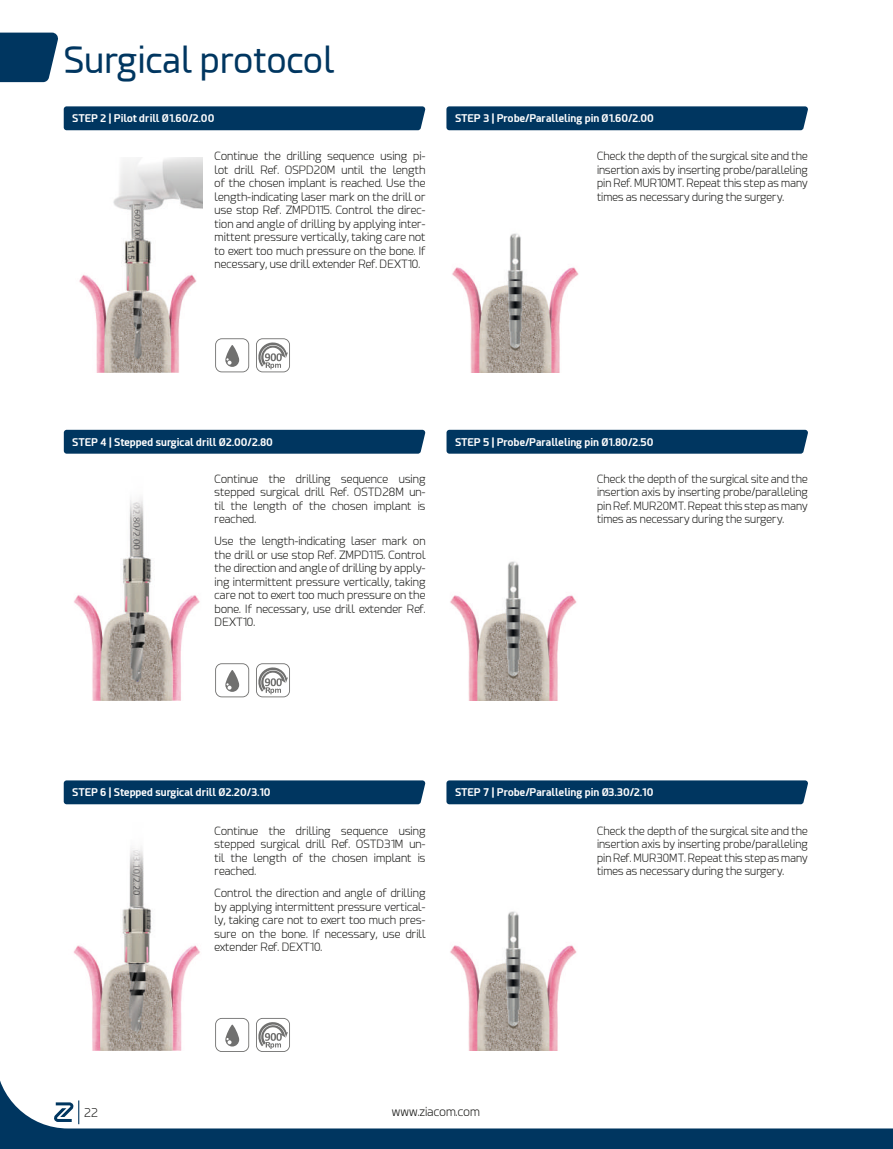
<style>
.page{position:relative;width:893px;height:1149px;background:#fff}
.page>*{position:absolute;margin:0;border:0;box-sizing:border-box;transform-origin:0 0}
.t1{font:36px "Esphimere";color:#003660}
.t2{font:300 12px "Esphimere";color:#1d1d1b}
.t3{font:300 11.25px/13.5px "Esphimere";color:#1d1d1b;text-align:justify}
.t4{font:700 10.5px "Esphimere";color:#fff}
</style>
<div class="page">
<svg style="left:0;top:33px;width:58px;height:49px;background:#14456c"></svg>
<div style="left:446px;top:429px;width:362px;height:24px;background:#003660"></div>
<div style="left:64px;top:429px;width:362px;height:24px;background:#003660"></div>
<div style="left:64px;top:780px;width:362px;height:24px;background:#003660"></div>
<div style="left:446px;top:780px;width:362px;height:24px;background:#003660"></div>
<div style="left:64px;top:106px;width:362px;height:24px;background:#003660"></div>
<div style="left:446px;top:106px;width:362px;height:24px;background:#003660"></div>
<svg style="left:215px;top:338px;width:34px;height:34px"></svg>
<svg style="left:256px;top:338px;width:34px;height:34px"></svg>
<svg style="left:215px;top:663px;width:34px;height:34px"></svg>
<svg style="left:256px;top:663px;width:34px;height:34px"></svg>
<svg style="left:215px;top:1018px;width:34px;height:33px"></svg>
<svg style="left:256px;top:1018px;width:34px;height:33px"></svg>
<img style="left:79px;top:157px;width:124px;height:215px">
<img style="left:452px;top:233px;width:127px;height:139px">
<img style="left:450px;top:561px;width:127px;height:139px">
<img style="left:450px;top:911px;width:127px;height:138px">
<img style="left:74px;top:498px;width:126px;height:202px">
<img style="left:73px;top:847px;width:127px;height:203px">
<svg style="left:0;top:1080px;width:893px;height:68px"></svg>
<svg style="left:54px;top:1100px;width:25px;height:23px"></svg>
<h1 class="t1" style="left:64px;top:40px;width:272px">Surgical protocol</h1>
<p class="t4" style="left:72px;top:112px;width:144px">STEP 2 | Pilot drill Ø1.60/2.00</p>
<p class="t4" style="left:455px;top:112px;width:201px">STEP 3 | Probe/Paralleling pin Ø1.60/2.00</p>
<p class="t3" style="left:215px;top:149px;width:212px">Continue the drilling sequence using pi&shy;lot drill Ref. OSPD20M until the length of the chosen implant is reached. Use the length-indicating laser mark on the drill or use stop Ref. ZMPD115. Control the direc&shy;tion and angle of drilling by applying inter&shy;mittent pressure vertically, taking care not to exert too much pressure on the bone. If necessary, use drill extender Ref. DEXT10.</p>
<p class="t3" style="left:597px;top:149px;width:212px">Check the depth of the surgical site and the insertion axis by inserting probe/paralleling pin Ref. MUR10MT. Repeat this step as many times as necessary during the surgery.</p>
<p class="t4" style="left:72px;top:435px;width:202px">STEP 4 | Stepped surgical drill Ø2.00/2.80</p>
<p class="t4" style="left:455px;top:435px;width:200px">STEP 5 | Probe/Paralleling pin Ø1.80/2.50</p>
<p class="t3" style="left:215px;top:472px;width:212px">Continue the drilling sequence using stepped surgical drill Ref. OSTD28M un&shy;til the length of the chosen implant is reached.</p>
<p class="t3" style="left:215px;top:534px;width:212px">Use the length-indicating laser mark on the drill or use stop Ref. ZMPD115. Control the direction and angle of drilling by apply&shy;ing intermittent pressure vertically, taking care not to exert too much pressure on the bone. If necessary, use drill extender Ref.<br>DEXT10.</p>
<p class="t3" style="left:597px;top:472px;width:212px">Check the depth of the surgical site and the insertion axis by inserting probe/paralleling pin Ref. MUR20MT. Repeat this step as many times as necessary during the surgery.</p>
<p class="t4" style="left:72px;top:785px;width:200px">STEP 6 | Stepped surgical drill Ø2.20/3.10</p>
<p class="t4" style="left:455px;top:785px;width:200px">STEP 7 | Probe/Paralleling pin Ø3.30/2.10</p>
<p class="t3" style="left:215px;top:823px;width:212px">Continue the drilling sequence using stepped surgical drill Ref. OSTD31M un&shy;til the length of the chosen implant is reached.</p>
<p class="t3" style="left:215px;top:886px;width:212px">Control the direction and angle of drilling by applying intermittent pressure vertical&shy;ly, taking care not to exert too much pres&shy;sure on the bone. If necessary, use drill extender Ref. DEXT10.</p>
<p class="t2" style="left:84px;top:1105px;width:15px">22</p>
<p class="t2" style="left:392px;top:1104px;width:90px">www.ziacom.com</p>
<p class="t3" style="left:597px;top:823px;width:212px">Check the depth of the surgical site and the insertion axis by inserting probe/paralleling pin Ref. MUR30MT. Repeat this step as many times as necessary during the surgery.</p>
</div>
